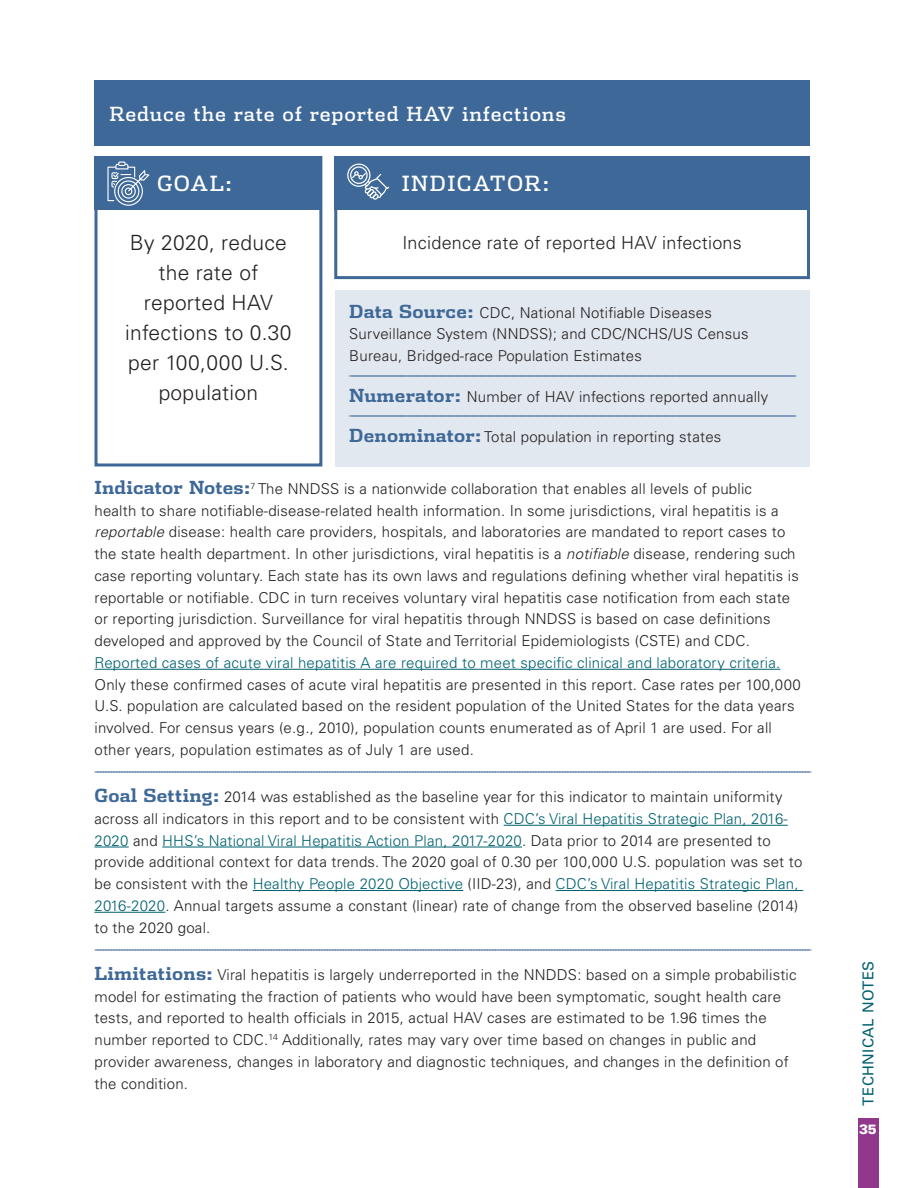
<style>
.page{position:relative;width:918px;height:1188px;background:#fff}
.page>*{position:absolute;margin:0;border:0;box-sizing:border-box;transform-origin:0 0}
.t1{font:300 21px/30px "Univers";letter-spacing:.015em;color:#231f20;text-align:center}
.t2{font:21px "Dispatch";letter-spacing:.07em;color:#fff}
.t3{font:19.5px "Dispatch";letter-spacing:.04em;color:#fff}
.t4{font:300 18px "Univers";letter-spacing:.015em;color:#231f20}
.t5{font:300 15px/21.8px "Univers";letter-spacing:.015em;color:#231f20}
.t6{font:300 15px/21.8px "Univers";letter-spacing:.015em;color:#3e6898}
.t7{font:300 15px "Univers";letter-spacing:.015em;color:#006270}
.t8{font:15px "Univers";letter-spacing:.025em;color:#006270}
.t9{font:900 13.5px "Univers";color:#fff}
.s1{font-family:"Dispatch";font-weight:700;font-size:18px;color:#3e6898}
.s2{font-family:"Dispatch";font-weight:700;font-size:18px}
.s3{color:#231f20}
.s4{font-style:italic}
.s5{color:#006270}
</style>
<div class="page">
<div style="left:94px;top:81px;width:716px;height:65px;background:#3e6898"></div>
<div style="left:94px;top:156px;width:228px;height:53px;background:#3e6898"></div>
<svg style="left:107px;top:162px;width:42px;height:44px"></svg>
<div style="left:95px;top:156px;width:227px;height:310px;border:3px solid #3e6898"></div>
<div style="left:334px;top:156px;width:474px;height:53px;background:#3e6898"></div>
<svg style="left:347px;top:164px;width:42px;height:36px"></svg>
<div style="left:334px;top:156px;width:476px;height:123px;border:3px solid #3e6898"></div>
<div style="left:336px;top:290px;width:474px;height:176px;background:#e2e8ef"></div>
<hr style="left:94px;top:669px;width:686px;height:1px;background:#006270">
<hr style="left:504px;top:825px;width:284px;height:1px;background:#006270">
<hr style="left:94px;top:847px;width:35px;height:1px;background:#006270">
<hr style="left:162px;top:847px;width:360px;height:1px;background:#006270">
<hr style="left:253px;top:890px;width:210px;height:1px;background:#006270">
<hr style="left:556px;top:890px;width:247px;height:1px;background:#006270">
<hr style="left:94px;top:912px;width:71px;height:1px;background:#006270">
<div style="left:858px;top:1118px;width:20px;height:70px;background:#91388c"></div>
<h2 class="t3" style="left:110px;top:101px;width:458px">Reduce the rate of reported HAV infections</h2>
<h1 class="t2" style="left:157px;top:169px;width:76px">GOAL:</h1>
<h1 class="t2" style="left:402px;top:169px;width:149px">INDICATOR:</h1>
<h1 class="t1" style="left:125px;top:227px;width:168px">By 2020, reduce the rate of reported HAV infections to 0.30 per 100,000 U.S. population</h1>
<p class="t4" style="left:402px;top:232px;width:341px">Incidence rate of reported HAV infections</p>
<p class="t5" style="left:349px;top:302px;width:401px"><span class="s1">Data Source:</span> CDC, National Notifiable Diseases<br>Surveillance System (NNDSS); and CDC/NCHS/US Census<br>Bureau, Bridged-race Population Estimates</p>
<p class="t6" style="left:349px;top:364px;width:449px">-----------------------------------------------------------------------------------------------------------------------------------------------------------------------<br><span class="s2">Numerator:</span> <span class="s3">Number of HAV infections reported annually</span></p>
<p class="t6" style="left:349px;top:404px;width:449px">-----------------------------------------------------------------------------------------------------------------------------------------------------------------------<br><span class="s2">Denominator:</span> <span class="s3">Total population in reporting states</span></p>
<p class="t5" style="left:94px;top:478px;width:706px"><span class="s1">Indicator Notes:</span><sup>7</sup> The NNDSS is a nationwide collaboration that enables all levels of public<br>health to share notifiable-disease-related health information. In some jurisdictions, viral hepatitis is a <span class="s4">reportable</span> disease: health care providers, hospitals, and laboratories are mandated to report cases to the state health department. In other jurisdictions, viral hepatitis is a <span class="s4">notifiable</span> disease, rendering such case reporting voluntary. Each state has its own laws and regulations defining whether viral hepatitis is reportable or notifiable. CDC in turn receives voluntary viral hepatitis case notification from each state or reporting jurisdiction. Surveillance for viral hepatitis through NNDSS is based on case definitions developed and approved by the Council of State and Territorial Epidemiologists (CSTE) and CDC.</p>
<p class="t7" style="left:94px;top:653px;width:687px">Reported cases of acute viral hepatitis A are required to meet specific clinical and laboratory criteria.</p>
<p class="t5" style="left:94px;top:673px;width:708px">Only these confirmed cases of acute viral hepatitis are presented in this report. Case rates per 100,000<br>U.S. population are calculated based on the resident population of the United States for the data years involved. For census years (e.g., 2010), population counts enumerated as of April 1 are used. For all other years, population estimates as of July 1 are used.</p>
<p class="t6" style="left:94px;top:757px;width:719px;line-height:26.2px">----------------------------------------------------------------------------------------------------------------------------------------------------------------------------------------------------------------------------------------------------------------------------<br><span class="s2">Goal Setting:</span> <span class="s3">2014 was established as the baseline year for this indicator to maintain uniformity</span></p>
<p class="t5" style="left:94px;top:808px;width:709px">across all indicators in this report and to be consistent with <span class="s5">CDC’s Viral Hepatitis Strategic Plan, 2016- 2020</span> and <span class="s5">HHS’s National Viral Hepatitis Action Plan, 2017-2020</span>. Data prior to 2014 are presented to provide additional context for data trends. The 2020 goal of 0.30 per 100,000 U.S. population was set to be consistent with the <span class="s5">Healthy People 2020 Objective</span> (IID-23), and <span class="s5">CDC’s Viral Hepatitis Strategic Plan, 2016-2020</span>. Annual targets assume a constant (linear) rate of change from the observed baseline (2014) to the 2020 goal.</p>
<p class="t6" style="left:94px;top:935px;width:719px;line-height:26.2px">----------------------------------------------------------------------------------------------------------------------------------------------------------------------------------------------------------------------------------------------------------------------------<br><span class="s2">Limitations:</span> <span class="s3">Viral hepatitis is largely underreported in the NNDDS: based on a simple probabilistic</span></p>
<p class="t5" style="left:94px;top:985px;width:696px">model for estimating the fraction of patients who would have been symptomatic, sought health care tests, and reported to health officials in 2015, actual HAV cases are estimated to be 1.96 times the number reported to CDC.<sup>14</sup> Additionally, rates may vary over time based on changes in public and provider awareness, changes in laboratory and diagnostic techniques, and changes in the definition of the condition.</p>
<p class="t8" style="left:859px;top:1106px;width:146px;rotate:-90deg">TECHNICAL NOTES</p>
<p class="t9" style="left:859px;top:1121px;width:19px">35</p>
</div>
